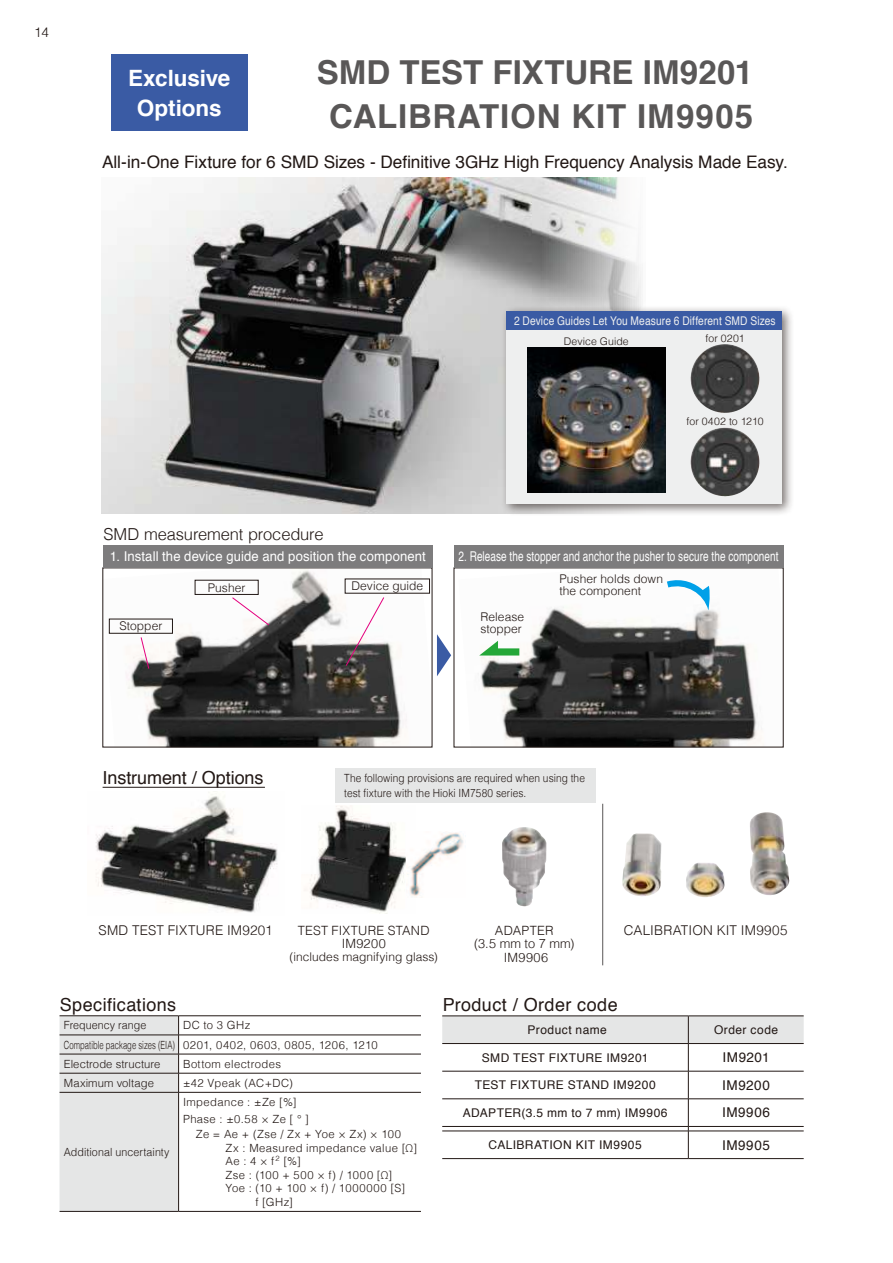
<style>
.page{position:relative;width:893px;height:1263px;background:#fff}
.page>*{position:absolute;margin:0;border:0;box-sizing:border-box;transform-origin:0 0}
.t1{font:700 33px/43.5px "Helvetica";letter-spacing:.01em;color:#595757;text-align:center}
.t2{font:700 22.5px/30px "Helvetica";letter-spacing:-.005em;color:#fff;text-align:center}
.t3{font:18px "Helvetica";letter-spacing:.02em;color:#221815}
.t4{font:18px "Helvetica";letter-spacing:-.005em;color:#221815}
.t5{font:17.25px "Helvetica";letter-spacing:-.005em;color:#221815}
.t6{font:300 16.5px "Helvetica";letter-spacing:-.01em;color:#221815}
.t7{font:13.5px "Helvetica";letter-spacing:.01em;color:#fff;scale:.74 1}
.t8{font:13.5px "Helvetica";letter-spacing:.01em;color:#fff}
.t9{font:300 13.5px "Helvetica";letter-spacing:.015em;color:#221815}
.t10{font:13.5px "Helvetica";letter-spacing:.04em;color:#221815}
.t11{font:300 12.75px/13.5px "Helvetica";letter-spacing:.02em;color:#221815;text-align:center}
.t12{font:12px "Helvetica";letter-spacing:.035em;color:#221815}
.t13{font:300 12px/12px "Helvetica";letter-spacing:.005em;color:#221815}
.t14{font:12px "Helvetica";letter-spacing:.01em;color:#eeefef;scale:.85 1}
.t15{font:300 11.25px/16.5px "Helvetica";letter-spacing:.035em;color:#221815}
.t16{font:300 11.25px/19.2px "Helvetica";letter-spacing:.01em;color:#221815}
.t17{font:300 11.25px/14.2px "Helvetica";letter-spacing:.01em;color:#221815;scale:.9 1}
.t18{font:300 11.25px "Helvetica";letter-spacing:.01em;color:#221815;scale:.95 1}
.t19{font:300 11.25px "Helvetica";letter-spacing:.07em;color:#221815}
.t20{font:300 11.25px "Helvetica";letter-spacing:.055em;color:#221815}
.t21{font:300 10.5px "Helvetica";letter-spacing:.01em;color:#221815}
</style>
<div class="page">
<div style="left:111px;top:55px;width:136px;height:76px;background:#3a5ba4"></div>
<img style="left:102px;top:178px;width:539px;height:335px">
<img style="left:304px;top:806px;width:102px;height:107px">
<img style="left:96px;top:794px;width:182px;height:119px">
<img style="left:407px;top:832px;width:56px;height:65px">
<img style="left:502px;top:827px;width:44px;height:79px">
<div style="left:501px;top:305px;width:293px;height:210px;background:#221815;opacity:.6"></div>
<svg style="left:507px;top:330px;width:275px;height:173px;background:#c9caca"></svg>
<img style="left:527px;top:348px;width:138px;height:144px">
<img style="left:690px;top:344px;width:34px;height:47px">
<img style="left:690px;top:428px;width:32px;height:50px">
<div style="left:507px;top:311px;width:275px;height:19px;background:#3a5ba4"></div>
<img style="left:108px;top:570px;width:322px;height:175px">
<div style="left:103px;top:568px;width:329px;height:179px;border:1px solid #221815"></div>
<img style="left:479px;top:607px;width:283px;height:138px">
<div style="left:454px;top:568px;width:329px;height:179px;border:1px solid #221815"></div>
<div style="left:103px;top:545px;width:329px;height:23px;background:#7d7c7d"></div>
<div style="left:454px;top:545px;width:329px;height:23px;background:#7d7c7d"></div>
<svg style="left:479px;top:641px;width:40px;height:14px"></svg>
<svg style="left:667px;top:580px;width:44px;height:30px"></svg>
<svg style="left:140px;top:636px;width:10px;height:34px"></svg>
<svg style="left:231px;top:596px;width:39px;height:30px"></svg>
<svg style="left:345px;top:596px;width:40px;height:70px"></svg>
<svg style="left:437px;top:634px;width:14px;height:42px"></svg>
<img style="left:750px;top:812px;width:17px;height:79px">
<hr style="left:103px;top:787px;width:162px;height:1px;background:#221815">
<hr style="left:602px;top:804px;width:1px;height:161px;background:#595757">
<div style="left:195px;top:580px;width:63px;height:15px;border:1px solid #221815"></div>
<div style="left:335px;top:768px;width:261px;height:34px;background:#e5e6e6"></div>
<hr style="left:60px;top:1015px;width:119px;height:1px;background:#221815">
<hr style="left:179px;top:1015px;width:242px;height:1px;background:#221815">
<hr style="left:179px;top:1035px;width:242px;height:1px;background:#221815">
<hr style="left:179px;top:1054px;width:242px;height:1px;background:#221815">
<hr style="left:179px;top:1073px;width:242px;height:1px;background:#221815">
<div style="left:60px;top:1016px;width:119px;height:195px;background:#e5e6e6"></div>
<hr style="left:60px;top:1092px;width:119px;height:1px;background:#221815">
<hr style="left:179px;top:1092px;width:242px;height:1px;background:#221815">
<hr style="left:178px;top:1092px;width:1px;height:119px;background:#221815">
<hr style="left:60px;top:1211px;width:119px;height:1px;background:#221815">
<hr style="left:179px;top:1211px;width:242px;height:1px;background:#221815">
<hr style="left:442px;top:1158px;width:246px;height:1px;background:#221815">
<hr style="left:688px;top:1158px;width:116px;height:1px;background:#221815">
<hr style="left:442px;top:1015px;width:246px;height:1px;background:#221815">
<hr style="left:688px;top:1015px;width:116px;height:1px;background:#221815">
<svg style="left:442px;top:1016px;width:362px;height:142px"></svg>
<p class="t9" style="left:34px;top:27px;width:17px">14</p>
<h1 class="t1" style="left:317px;top:54px;width:438px">SMD TEST FIXTURE IM9201<br>CALIBRATION KIT IM9905</h1>
<h2 class="t2" style="left:128px;top:65px;width:104px">Exclusive<br>Options</h2>
<h3 class="t5" style="left:102px;top:149px;width:687px">All-in-One Fixture for 6 SMD Sizes - Definitive 3GHz High Frequency Analysis Made Easy.</h3>
<p class="t14" style="left:514px;top:316px;width:309px">2 Device Guides Let You Measure 6 Different SMD Sizes</p>
<p class="t21" style="left:564px;top:337px;width:67px">Device Guide</p>
<p class="t21" style="left:705px;top:334px;width:41px">for 0201</p>
<h3 class="t6" style="left:103px;top:527px;width:222px">SMD measurement procedure</h3>
<p class="t21" style="left:686px;top:417px;width:79px">for 0402 to 1210</p>
<p class="t8" style="left:110px;top:551px;width:317px">1. Install the device guide and position the component</p>
<p class="t7" style="left:459px;top:551px;width:434px">2. Release the stopper and anchor the pusher to secure the component</p>
<p class="t13" style="left:119px;top:621px;width:45px">Stopper</p>
<p class="t13" style="left:208px;top:582px;width:39px">Pusher</p>
<p class="t13" style="left:351px;top:581px;width:73px">Device guide</p>
<p class="t13" style="left:480px;top:611px;width:45px">Release stopper</p>
<p class="t13" style="left:559px;top:573px;width:105px">Pusher holds down the component</p>
<h3 class="t4" style="left:103px;top:771px;width:162px">Instrument / Options</h3>
<p class="t17" style="left:344px;top:772px;width:269px">The following provisions are required when using the test fixture with the Hioki IM7580 series.</p>
<p class="t9" style="left:98px;top:925px;width:176px">SMD TEST FIXTURE IM9201</p>
<p class="t11" style="left:298px;top:924px;width:133px">TEST FIXTURE STAND</p>
<p class="t9" style="left:624px;top:925px;width:165px">CALIBRATION KIT IM9905</p>
<p class="t11" style="left:342px;top:938px;width:46px">IM9200</p>
<p class="t13" style="left:289px;top:952px;width:150px">(includes magnifying glass)</p>
<p class="t11" style="left:474px;top:924px;width:102px">ADAPTER<br>(3.5 mm to 7 mm)<br>IM9906</p>
<h3 class="t3" style="left:60px;top:997px;width:118px">Specifications</h3>
<p class="t16" style="left:64px;top:1017px;width:315px;text-indent:119px">DC to 3 GHz<br>Compatible package sizes (EIA) 0201, 0402, 0603, 0805, 1206, 1210<br>Electrode structure</p>
<p class="t18" style="left:64px;top:1021px;width:88px">Frequency range</p>
<p class="t15" style="left:183px;top:1056px;width:99px">Bottom electrodes</p>
<p class="t16" style="left:64px;top:1074px;width:92px">Maximum voltage</p>
<p class="t15" style="left:183px;top:1075px;width:111px">±42 Vpeak (AC+DC)</p>
<p class="t18" style="left:64px;top:1147px;width:113px">Additional uncertainty</p>
<p class="t15" style="left:183px;top:1095px;width:127px">Impedance : ±Ze [%]<br>Phase : ±0.58 × Ze [ ° ]</p>
<p class="t15" style="left:196px;top:1126px;width:207px">Ze = Ae + (Zse / Zx + Yoe × Zx) × 100</p>
<p class="t15" style="left:226px;top:1139px;width:193px">Zx : Measured impedance value [Ω]</p>
<p class="t16" style="left:226px;top:1153px;width:77px">Ae : 4 × f<sup>2</sup> [%]</p>
<p class="t20" style="left:226px;top:1165px;width:168px">Zse : (100 + 500 × f) / 1000 [Ω]</p>
<p class="t19" style="left:226px;top:1184px;width:181px">Yoe : (10 + 100 × f) / 1000000 [S]</p>
<p class="t16" style="left:255px;top:1193px;width:39px">f [GHz]</p>
<h3 class="t3" style="left:443px;top:997px;width:177px">Product / Order code</h3>
<p class="t12" style="left:528px;top:1025px;width:81px">Product name</p>
<p class="t12" style="left:714px;top:1025px;width:66px">Order code</p>
<p class="t12" style="left:482px;top:1053px;width:168px">SMD TEST FIXTURE IM9201</p>
<p class="t10" style="left:723px;top:1052px;width:49px">IM9201</p>
<p class="t12" style="left:475px;top:1080px;width:183px">TEST FIXTURE STAND IM9200</p>
<p class="t10" style="left:722px;top:1080px;width:49px">IM9200</p>
<p class="t12" style="left:463px;top:1108px;width:206px">ADAPTER(3.5 mm to 7 mm) IM9906</p>
<p class="t10" style="left:722px;top:1107px;width:49px">IM9906</p>
<p class="t12" style="left:488px;top:1140px;width:155px">CALIBRATION KIT IM9905</p>
<p class="t10" style="left:722px;top:1140px;width:49px">IM9905</p>
</div>
